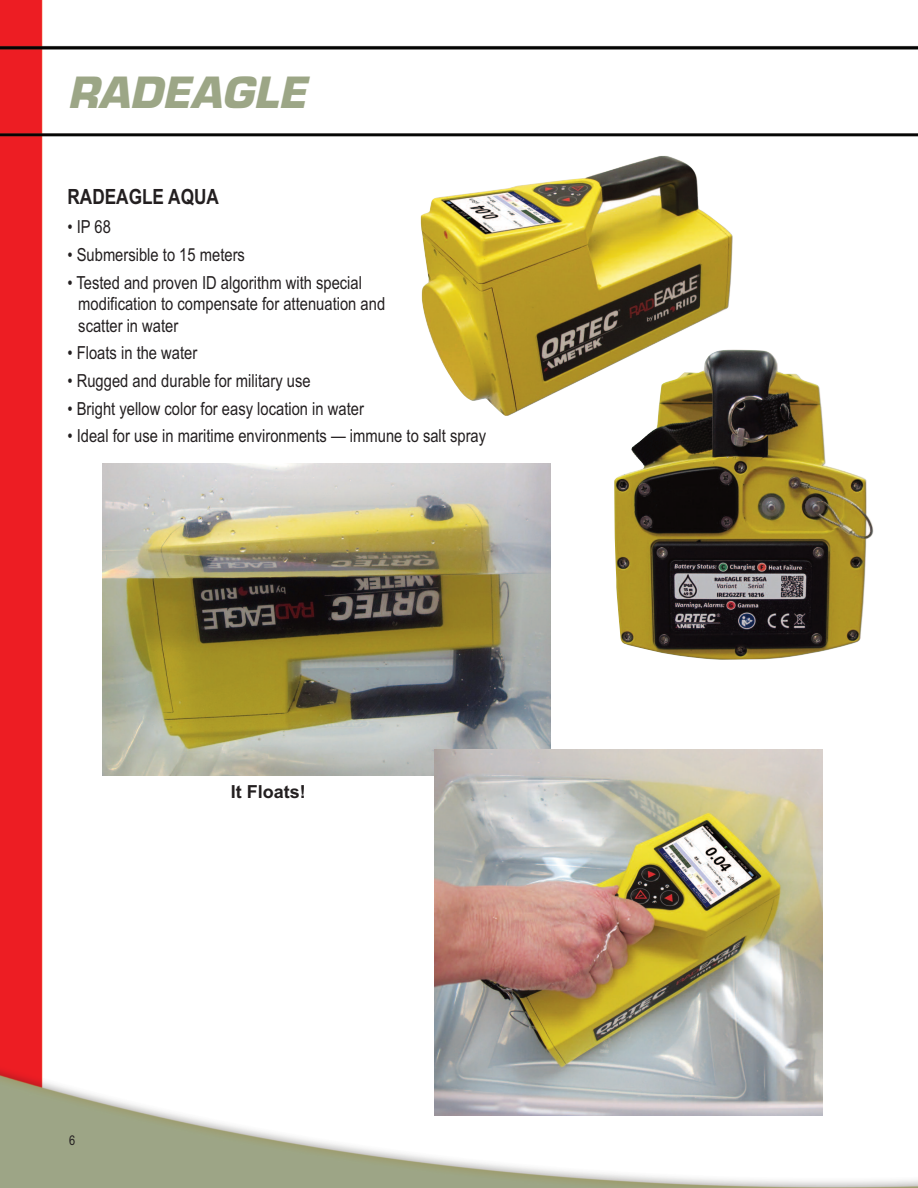
<style>
.page{position:relative;width:918px;height:1188px;background:#fff}
.page>*{position:absolute;margin:0;border:0;box-sizing:border-box;transform-origin:0 0}
.t1{font:45px "EGG Eurostile";color:#9ca686}
.t2{font:700 21px "Arial Narrow";color:#231f20}
.t3{font:18px/21.6px "Arial Narrow";color:#231f20}
.t4{font:700 18px "Arial";color:#231f20}
.t5{font:13.5px "Arial Narrow";color:#231f20}
</style>
<div class="page">
<img style="left:0;top:0;width:918px;height:1188px">
<img style="left:614px;top:350px;width:260px;height:310px">
<img style="left:421px;top:156px;width:312px;height:260px">
<img style="left:102px;top:463px;width:448px;height:312px">
<img style="left:434px;top:750px;width:388px;height:366px">
<h1 class="t1" style="left:68px;top:66px;width:240px">RADEAGLE</h1>
<p class="t2" style="left:68px;top:185px;width:153px">RADEAGLE AQUA</p>
<p class="t3" style="left:68px;top:216px;width:45px">• IP68</p>
<p class="t3" style="left:67px;top:244px;width:179px">• Submersible to 15 meters</p>
<p class="t3" style="left:78px;top:272px;width:308px;text-indent:-11px">• Tested and proven ID algorithm with special modification to compensate for attenuation and scatter in water</p>
<p class="t3" style="left:68px;top:342px;width:131px">• Floats in the water</p>
<p class="t3" style="left:68px;top:370px;width:245px">• Rugged and durable for military use</p>
<p class="t3" style="left:68px;top:398px;width:298px">• Bright yellow color for easy location in water</p>
<p class="t3" style="left:68px;top:425px;width:420px">• Ideal for use in maritime environments — immune to salt spray</p>
<p class="t5" style="left:69px;top:1133px;width:8px">6</p>
<p class="t4" style="left:231px;top:781px;width:76px">It Floats!</p>
</div>
